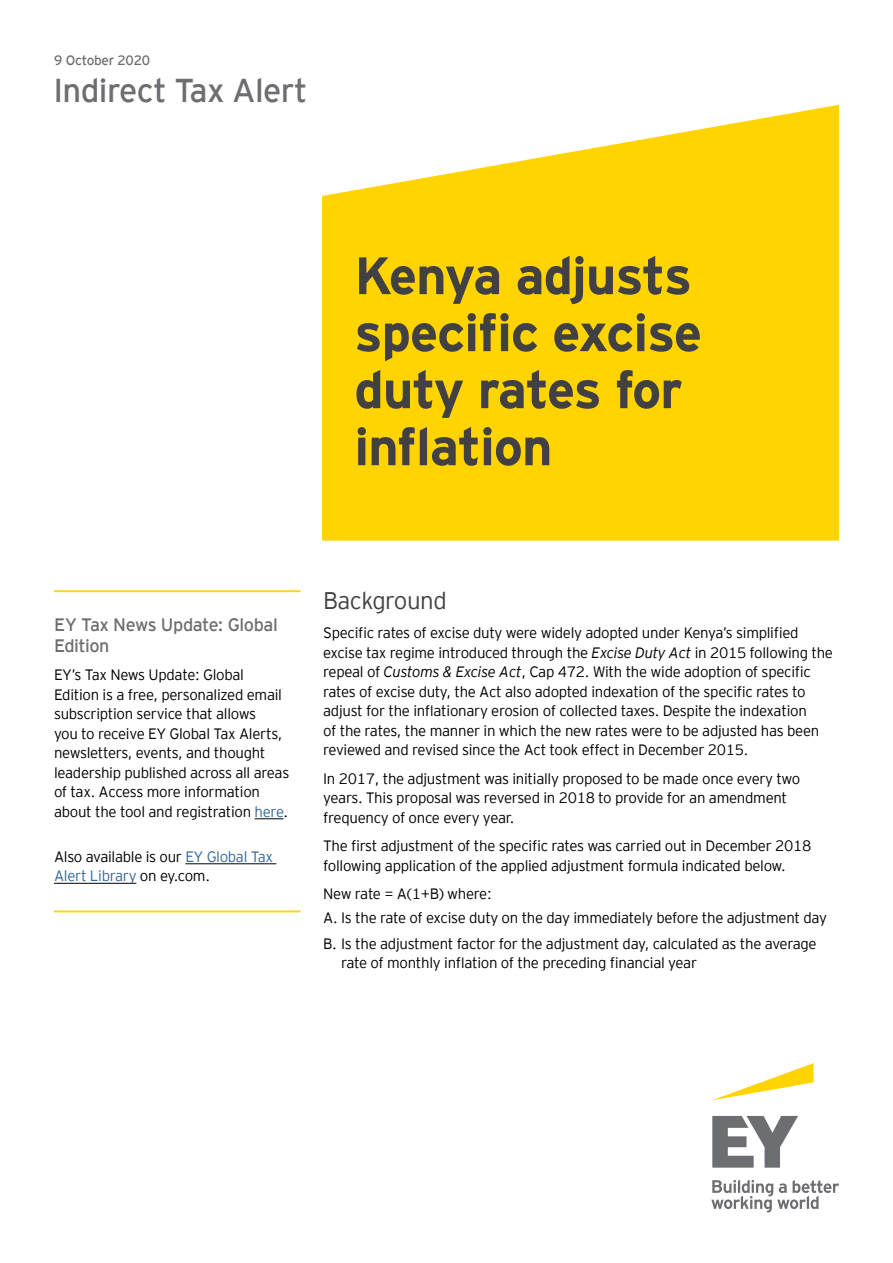
<style>
.page{position:relative;width:893px;height:1263px;background:#fff}
.page>*{position:absolute;margin:0;border:0;box-sizing:border-box;transform-origin:0 0}
.t1{font:700 52.5px/57px "EY Interstate";letter-spacing:-.02em;color:#414042}
.t2{font:33px "EY Interstate";letter-spacing:-.02em;color:#6d6e71}
.t3{font:300 24px "EY Interstate";letter-spacing:-.02em;color:#414042}
.t4{font:18px/21px "EY Interstate";letter-spacing:-.025em;color:#6d6e71}
.t5{font:300 15px/19.5px "EY Interstate";letter-spacing:-.02em;color:#000}
.t6{font:13.5px "EY Interstate";letter-spacing:-.02em;color:#6d6e71}
.s1{color:#369}
.s2{font-style:italic}
</style>
<div class="page">
<svg style="left:322px;top:105px;width:517px;height:436px;background:#ffd81a"></svg>
<hr style="left:54px;top:590px;width:247px;height:2px;background:#ffd400">
<svg style="left:255px;top:818px;width:28px;height:1px"></svg>
<hr style="left:185px;top:863px;width:91px;height:1px;background:#000">
<hr style="left:54px;top:883px;width:82px;height:1px;background:#000">
<hr style="left:54px;top:910px;width:247px;height:2px;background:#ffd400">
<svg style="left:713px;top:1063px;width:101px;height:37px"></svg>
<svg style="left:711px;top:1116px;width:128px;height:96px"></svg>
<p class="t6" style="left:54px;top:50px;width:97px">9 October 2020</p>
<h2 class="t2" style="left:53px;top:67px;width:256px">Indirect Tax Alert</h2>
<h1 class="t1" style="left:354px;top:244px;width:349px">Kenya adjusts specific excise duty rates for inflation</h1>
<p class="t4" style="left:54px;top:613px;width:225px">EY Tax News Update: Global<br>Edition</p>
<p class="t5" style="left:54px;top:664px;width:237px">EY’s Tax News Update: Global Edition is a free, personalized email subscription service that allows<br>you to receive EY Global Tax Alerts, newsletters, events, and thought leadership published across all areas of tax. Access more information about the tool and registration <span class="s1">here</span>.</p>
<p class="t5" style="left:54px;top:846px;width:221px">Also available is our <span class="s1">EY Global Tax<br>Alert Library</span> on ey.com.</p>
<h3 class="t3" style="left:323px;top:584px;width:125px">Background</h3>
<p class="t5" style="left:323px;top:622px;width:511px">Specific rates of excise duty were widely adopted under Kenya’s simplified excise tax regime introduced through the <span class="s2">Excise Duty Act</span> in 2015 following the repeal of <span class="s2">Customs &amp; Excise Act</span>, Cap 472. With the wide adoption of specific rates of excise duty, the Act also adopted indexation of the specific rates to adjust for the inflationary erosion of collected taxes. Despite the indexation<br>of the rates, the manner in which the new rates were to be adjusted has been reviewed and revised since the Act took effect in December 2015.</p>
<p class="t5" style="left:323px;top:767px;width:479px">In 2017, the adjustment was initially proposed to be made once every two years. This proposal was reversed in 2018 to provide for an amendment frequency of once every year.</p>
<p class="t5" style="left:323px;top:835px;width:490px">The first adjustment of the specific rates was carried out in December 2018 following application of the applied adjustment formula indicated below.</p>
<p class="t5" style="left:323px;top:881px;width:505px;line-height:24px">New rate = A(1+B) where:<br>A. Is the rate of excise duty on the day immediately before the adjustment day</p>
<p class="t5" style="left:341px;top:932px;width:477px;text-indent:-18px">B. Is the adjustment factor for the adjustment day, calculated as the average rate of monthly inflation of the preceding financial year</p>
</div>
